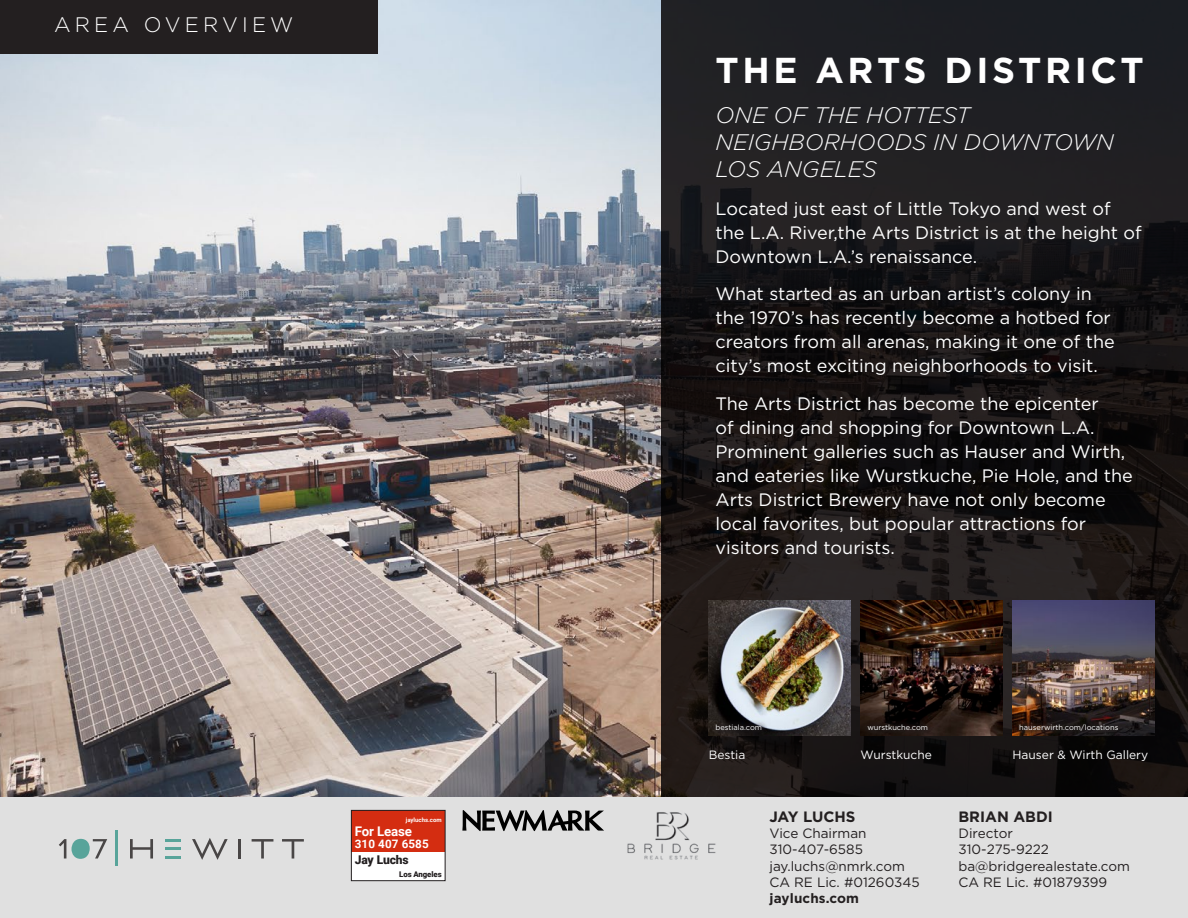
<style>
.page{position:relative;width:1188px;height:918px;background:#fff}
.page>*{position:absolute;margin:0;border:0;box-sizing:border-box;transform-origin:0 0}
.t1{font:700 36px "Gotham";letter-spacing:.1em;color:#fff}
.t2{font:italic 300 22.5px/27px "Gotham";color:#fff}
.t3{font:300 21px "Gotham";letter-spacing:.2em;color:#fff}
.t4{font:18px/24px "Gotham";color:#fff}
.t5{font:700 15px "Gotham";color:#231f20}
.t6{font:13.5px/16.2px "Gotham";color:#231f20}
.t7{font:700 13.5px "Gotham";letter-spacing:.01em;color:#231f20}
.t8{font:700 13.35px "Roboto";letter-spacing:-.01em;color:#fff}
.t9{font:12px "Gotham";color:#fff}
.t10{font:900 12px "Roboto";letter-spacing:-.01em;color:#231f20}
.t11{font:700 11.7px "Roboto";letter-spacing:.01em;color:#fff}
.t12{font:900 7.8px "Roboto";letter-spacing:-.01em;color:#231f20}
.t13{font:7.5px "Gotham";color:#fff}
.t14{font:700 6px "Roboto";color:#fff}
</style>
<div class="page">
<div style="left:0;top:796px;width:1188px;height:122px;background:#e0e0e0"></div>
<img style="left:627px;top:812px;width:89px;height:48px">
<svg style="left:130px;top:839px;width:23px;height:20px"></svg>
<svg style="left:192px;top:838px;width:36px;height:22px"></svg>
<hr style="left:238px;top:839px;width:3px;height:20px;background:#494646">
<svg style="left:252px;top:839px;width:21px;height:20px"></svg>
<svg style="left:282px;top:839px;width:22px;height:20px"></svg>
<hr style="left:165px;top:839px;width:16px;height:3px;background:#58a49a">
<hr style="left:165px;top:847px;width:16px;height:3px;background:#58a49a">
<svg style="left:165px;top:856px;width:16px;height:2px"></svg>
<svg style="left:59px;top:839px;width:7px;height:20px"></svg>
<svg style="left:93px;top:839px;width:14px;height:20px"></svg>
<div style="left:72px;top:839px;width:18px;height:20px;background:#58a49a;border-radius:50%"></div>
<hr style="left:116px;top:830px;width:2px;height:36px;background:#58a49a">
<svg style="left:462px;top:810px;width:142px;height:21px"></svg>
<div style="left:351px;top:810px;width:94px;height:71px;background:#fff"></div>
<div style="left:351px;top:810px;width:94px;height:42px;background:#d42d11"></div>
<div style="left:351px;top:810px;width:95px;height:71px;border:1px solid #231f20"></div>
<img style="left:0;top:0;width:662px;height:796px">
<svg style="left:662px;top:0;width:526px;height:796px;background:#191718"></svg>
<div style="left:0;top:0;width:378px;height:54px;background:#231f20"></div>
<img style="left:1012px;top:601px;width:142px;height:135px">
<img style="left:709px;top:601px;width:141px;height:135px">
<img style="left:861px;top:601px;width:141px;height:135px">
<div style="left:710px;top:719px;width:60px;height:20px;background:#231f20;opacity:.75"></div>
<div style="left:862px;top:719px;width:73px;height:20px;background:#231f20;opacity:.75"></div>
<div style="left:1014px;top:719px;width:112px;height:20px;background:#231f20;opacity:.75"></div>
<p class="t3" style="left:54px;top:11px;width:241px">AREA OVERVIEW</p>
<p class="t14" style="left:406px;top:816px;width:37px">jayluchs.com</p>
<p class="t8" style="left:355px;top:822px;width:59px">For Lease</p>
<p class="t10" style="left:355px;top:852px;width:55px">Jay Luchs</p>
<p class="t12" style="left:399px;top:869px;width:44px">Los Angeles</p>
<p class="t11" style="left:355px;top:836px;width:76px">310 407 6585</p>
<p class="t1" style="left:716px;top:46px;width:430px">THE ARTS DISTRICT</p>
<p class="t2" style="left:716px;top:101px;width:400px">ONE OF THE HOTTEST<br>NEIGHBORHOODS IN DOWNTOWN<br>LOS ANGELES</p>
<p class="t4" style="left:716px;top:196px;width:428px">Located just east of Little Tokyo and west of the L.A. River,the Arts District is at the height of<br>Downtown L.A.’s renaissance.</p>
<p class="t4" style="left:716px;top:282px;width:401px">What started as an urban artist’s colony in the 1970’s has recently become a hotbed for creators from all arenas, making it one of the city’s most exciting neighborhoods to visit.</p>
<p class="t4" style="left:716px;top:391px;width:419px">The Arts District has become the epicenter<br>of dining and shopping for Downtown L.A.<br>Prominent galleries such as Hauser and Wirth, and eateries like Wurstkuche, Pie Hole, and the Arts District Brewery have not only become local favorites, but popular attractions for visitors and tourists.</p>
<p class="t13" style="left:716px;top:723px;width:48px">bestiala.com</p>
<p class="t13" style="left:867px;top:723px;width:62px">wurstkuche.com</p>
<p class="t13" style="left:1019px;top:723px;width:101px">hauserwirth.com/locations</p>
<p class="t9" style="left:709px;top:747px;width:38px">Bestia</p>
<p class="t9" style="left:861px;top:747px;width:73px">Wurstkuche</p>
<p class="t9" style="left:1012px;top:747px;width:137px">Hauser &amp; Wirth Gallery</p>
<p class="t5" style="left:770px;top:807px;width:87px">JAY LUCHS</p>
<p class="t6" style="left:770px;top:825px;width:152px">Vice Chairman<br>310-407-6585 jay.luchs@nmrk.com<br>CA RE Lic. #01260345</p>
<p class="t7" style="left:770px;top:889px;width:91px">jayluchs.com</p>
<p class="t5" style="left:958px;top:807px;width:96px">BRIAN ABDI</p>
<p class="t6" style="left:958px;top:825px;width:173px">Director<br>310-275-9222 ba@bridgerealestate.com<br>CA RE Lic. #01879399</p>
</div>
